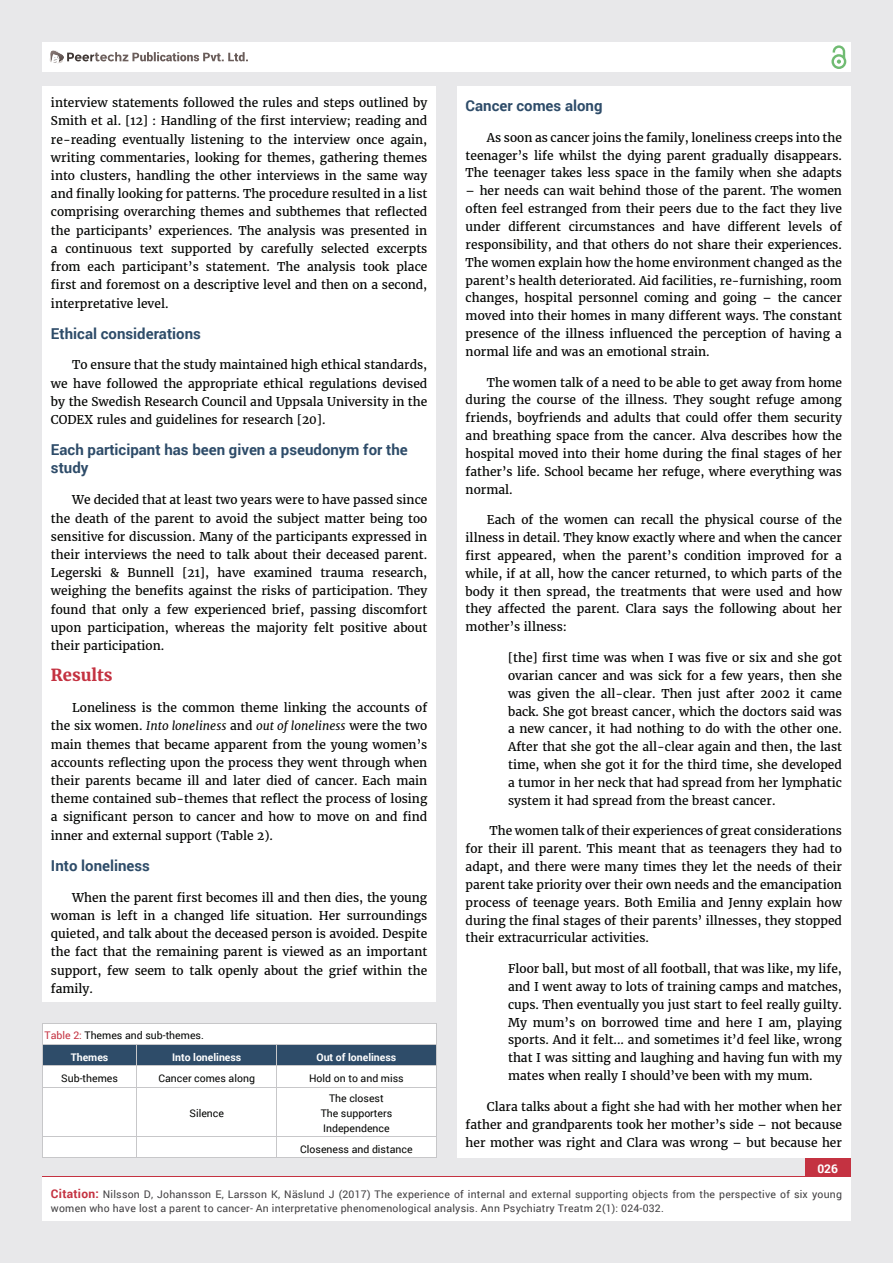
<style>
.page{position:relative;width:893px;height:1263px;background:#e8e8ea}
.page>*{position:absolute;margin:0;border:0;box-sizing:border-box;transform-origin:0 0}
.t1{font:700 16.5px "Merriweather";color:#c43241}
.t2{font:700 15px/18.3px "Roboto";color:#2e4c69}
.t3{font:12px/17.9px "Merriweather";color:#040503;text-align:justify}
.t4{font:700 12px "Roboto";color:#fff}
.t5{font:10.5px/13.5px "Roboto";letter-spacing:.02em;color:#413f41}
.t6{font:10.5px/15px "Roboto";color:#040503}
.t7{font:700 10.5px "Roboto";color:#fff}
.s1{font-style:italic}
.s2{color:#c43241}
.s3{font-weight:700;color:#fff}
.s4{font-weight:700;font-size:12px;color:#c43241}
</style>
<div class="page">
<div style="left:42px;top:43px;width:808px;height:29px;background:#fff"></div>
<div style="left:831px;top:54px;width:15px;height:15px;border:2px solid #70bb72;border-radius:50%"></div>
<svg style="left:831px;top:45px;width:15px;height:19px"></svg>
<div style="left:805px;top:1157px;width:45px;height:53px;background:#c43241"></div>
<svg style="left:49px;top:50px;width:199px;height:14px"></svg>
<div style="left:42px;top:1177px;width:808px;height:43px;background:#fff"></div>
<div style="left:42px;top:87px;width:394px;height:915px;background:#fff"></div>
<div style="left:457px;top:87px;width:393px;height:1071px;background:#fff"></div>
<div style="left:43px;top:1024px;width:393px;height:134px;background:#fff"></div>
<hr style="left:42px;top:1023px;width:95px;height:1px;background:#c7c7c9">
<hr style="left:137px;top:1023px;width:299px;height:1px;background:#c7c7c9">
<hr style="left:42px;top:1044px;width:95px;height:1px;background:#c7c7c9">
<hr style="left:137px;top:1044px;width:140px;height:1px;background:#c7c7c9">
<hr style="left:277px;top:1044px;width:159px;height:1px;background:#c7c7c9">
<hr style="left:42px;top:1066px;width:95px;height:1px;background:#c7c7c9">
<svg style="left:43px;top:1045px;width:393px;height:42px;background:#99a7b5"></svg>
<hr style="left:277px;top:1066px;width:159px;height:1px;background:#c7c7c9">
<hr style="left:42px;top:1087px;width:95px;height:1px;background:#c7c7c9">
<hr style="left:137px;top:1087px;width:140px;height:1px;background:#c7c7c9">
<hr style="left:137px;top:1087px;width:1px;height:50px;background:#c7c7c9">
<hr style="left:277px;top:1087px;width:159px;height:1px;background:#c7c7c9">
<hr style="left:42px;top:1137px;width:95px;height:1px;background:#c7c7c9">
<hr style="left:137px;top:1137px;width:140px;height:1px;background:#c7c7c9">
<svg style="left:137px;top:1137px;width:1px;height:21px"></svg>
<hr style="left:277px;top:1137px;width:159px;height:1px;background:#c7c7c9">
<hr style="left:42px;top:1158px;width:394px;height:1px;background:#c7c7c9">
<p class="t3" style="left:51px;top:94px;width:378px;line-height:18.3px">interview statements followed the rules and steps outlined by Smith et al. [12] : Handling of the first interview; reading and re-reading eventually listening to the interview once again, writing commentaries, looking for themes, gathering themes into clusters, handling the other interviews in the same way and finally looking for patterns. The procedure resulted in a list comprising overarching themes and subthemes that reflected the participants’ experiences. The analysis was presented in a continuous text supported by carefully selected excerpts from each participant’s statement. The analysis took place first and foremost on a descriptive level and then on a second, interpretative level.</p>
<p class="t2" style="left:51px;top:324px;width:151px">Ethical considerations</p>
<p class="t3" style="left:51px;top:356px;width:378px;line-height:18.3px;text-indent:21px">To ensure that the study maintained high ethical standards, we have followed the appropriate ethical regulations devised by the Swedish Research Council and Uppsala University in the CODEX rules and guidelines for research [20].</p>
<p class="t2" style="left:51px;top:440px;width:358px">Each participant has been given a pseudonym for the study</p>
<p class="t3" style="left:51px;top:491px;width:378px;text-indent:21px">We decided that at least two years were to have passed since the death of the parent to avoid the subject matter being too sensitive for discussion. Many of the participants expressed in their interviews the need to talk about their deceased parent.<br>Legerski &amp; Bunnell [21], have examined trauma research, weighing the benefits against the risks of participation. They found that only a few experienced brief, passing discomfort upon participation, whereas the majority felt positive about their participation.</p>
<h1 class="t1" style="left:51px;top:665px;width:63px">Results</h1>
<p class="t3" style="left:51px;top:699px;width:378px;line-height:18.3px;text-indent:21px">Loneliness is the common theme linking the accounts of the six women. <span class="s1">Into loneliness</span> and <span class="s1">out of loneliness</span> were the two main themes that became apparent from the young women’s accounts reflecting upon the process they went through when their parents became ill and later died of cancer. Each main theme contained sub-themes that reflect the process of losing a significant person to cancer and how to move on and find inner and external support (Table 2).</p>
<p class="t2" style="left:51px;top:856px;width:101px">Into loneliness</p>
<p class="t3" style="left:51px;top:888px;width:378px;text-indent:21px">When the parent first becomes ill and then dies, the young woman is left in a changed life situation. Her surroundings quieted, and talk about the deceased person is avoided. Despite the fact that the remaining parent is viewed as an important support, few seem to talk openly about the grief within the family.</p>
<p class="t6" style="left:71px;top:1025px;width:135px;line-height:21.3px;text-indent:-26px"><span class="s2">Table 2:</span> Themes and sub-themes.<br><span class="s3">Themes</span></p>
<p class="t7" style="left:172px;top:1050px;width:71px">Into loneliness</p>
<p class="t7" style="left:316px;top:1050px;width:81px">Out of loneliness</p>
<p class="t6" style="left:61px;top:1070px;width:58px">Sub-themes</p>
<p class="t6" style="left:158px;top:1070px;width:98px">Cancer comes along</p>
<p class="t6" style="left:309px;top:1070px;width:96px">Hold on to and miss</p>
<p class="t6" style="left:189px;top:1106px;width:36px">Silence</p>
<p class="t6" style="left:321px;top:1091px;width:73px;text-align:center">The closest<br>The supporters<br>Independence</p>
<p class="t6" style="left:300px;top:1141px;width:114px">Closeness and distance</p>
<p class="t2" style="left:466px;top:96px;width:138px">Cancer comes along</p>
<p class="t3" style="left:466px;top:129px;width:378px;text-indent:21px">As soon as cancer joins the family, loneliness creeps into the teenager’s life whilst the dying parent gradually disappears.<br>The teenager takes less space in the family when she adapts</p>
<p class="t3" style="left:466px;top:182px;width:378px">– her needs can wait behind those of the parent. The women often feel estranged from their peers due to the fact they live under different circumstances and have different levels of responsibility, and that others do not share their experiences.<br>The women explain how the home environment changed as the parent’s health deteriorated. Aid facilities, re-furnishing, room changes, hospital personnel coming and going – the cancer moved into their homes in many different ways. The constant presence of the illness influenced the perception of having a normal life and was an emotional strain.</p>
<p class="t3" style="left:466px;top:373px;width:378px;text-indent:21px">The women talk of a need to be able to get away from home during the course of the illness. They sought refuge among friends, boyfriends and adults that could offer them security and breathing space from the cancer. Alva describes how the hospital moved into their home during the final stages of her father’s life. School became her refuge, where everything was normal.</p>
<p class="t3" style="left:466px;top:511px;width:378px;text-indent:21px">Each of the women can recall the physical course of the illness in detail. They know exactly where and when the cancer first appeared, when the parent’s condition improved for a while, if at all, how the cancer returned, to which parts of the body it then spread, the treatments that were used and how they affected the parent. Clara says the following about her mother’s illness:</p>
<p class="t3" style="left:508px;top:649px;width:335px">[the] first time was when I was five or six and she got ovarian cancer and was sick for a few years, then she was given the all-clear. Then just after 2002 it came back. She got breast cancer, which the doctors said was a new cancer, it had nothing to do with the other one.<br>After that she got the all-clear again and then, the last time, when she got it for the third time, she developed a tumor in her neck that had spread from her lymphatic system it had spread from the breast cancer.</p>
<p class="t3" style="left:466px;top:822px;width:378px;text-indent:24px">The women talk of their experiences of great considerations for their ill parent. This meant that as teenagers they had to adapt, and there were many times they let the needs of their parent take priority over their own needs and the emancipation process of teenage years. Both Emilia and Jenny explain how during the final stages of their parents’ illnesses, they stopped their extracurricular activities.</p>
<p class="t3" style="left:508px;top:960px;width:335px">Floor ball, but most of all football, that was like, my life, and I went away to lots of training camps and matches, cups. Then eventually you just start to feel really guilty.<br>My mum’s on borrowed time and here I am, playing sports. And it felt... and sometimes it’d feel like, wrong that I was sitting and laughing and having fun with my mates when really I should’ve been with my mum.</p>
<p class="t3" style="left:466px;top:1098px;width:378px;text-indent:21px">Clara talks about a fight she had with her mother when her father and grandparents took her mother’s side – not because her mother was right and Clara was wrong – but because her</p>
<p class="t4" style="left:817px;top:1161px;width:22px">026</p>
<p class="t5" style="left:51px;top:1188px;width:792px"><span class="s4">Citation:</span> Nilsson D, Johansson E, Larsson K, Näslund J (2017) The experience of internal and external supporting objects from the perspective of six young women who have lost a parent to cancer- An interpretative phenomenological analysis. Ann Psychiatry Treatm 2(1): 024-032.</p>
</div>
